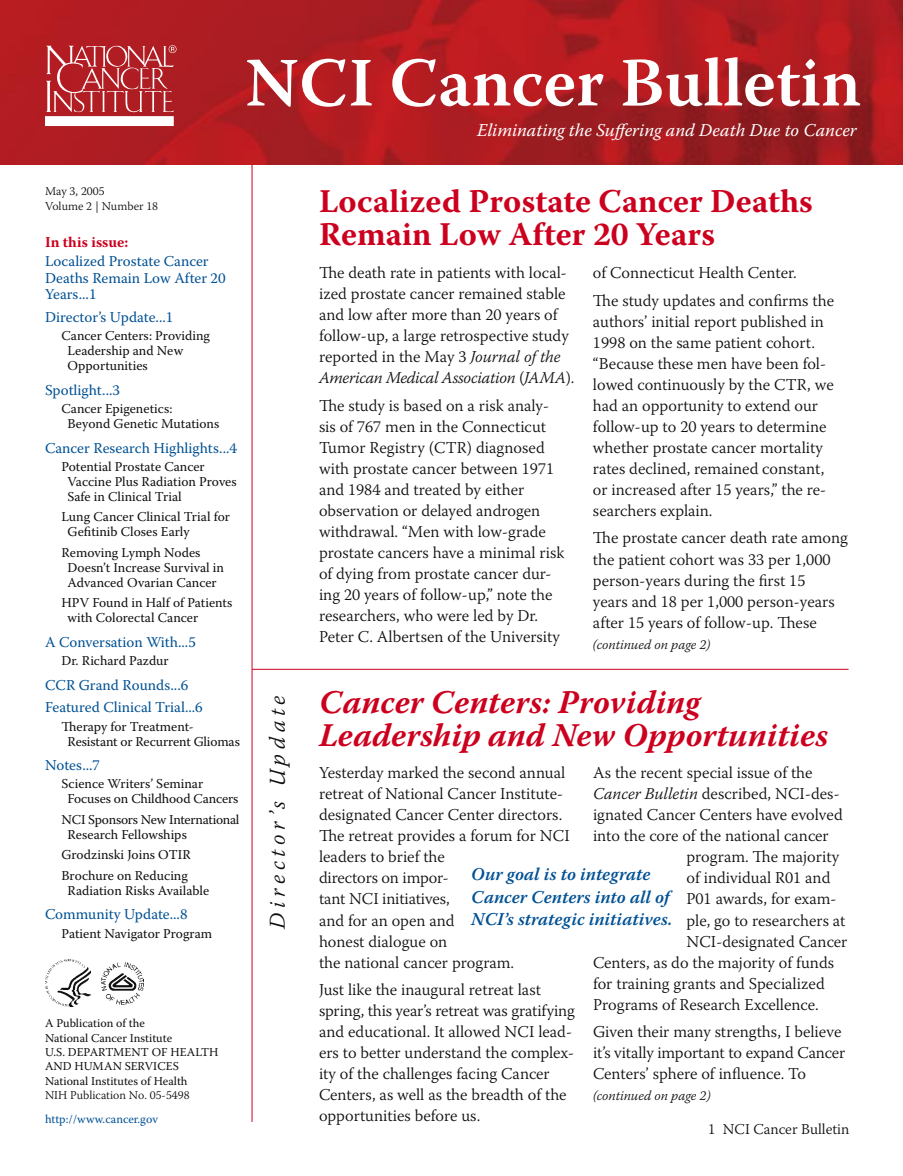
<style>
.page{position:relative;width:903px;height:1176px;background:#fff}
.page>*{position:absolute;margin:0;border:0;box-sizing:border-box;transform-origin:0 0}
.t1{font:600 69px "Warnock Pro";color:#fff}
.t2{font:italic 700 33px/33px "Warnock Pro";color:#cc001e}
.t3{font:700 33px/33px "Warnock Pro";color:#cc001e}
.t4{font:italic 300 22.5px "Warnock Pro";letter-spacing:.2em;color:#0f0f0f}
.t5{font:italic 600 18px/22.5px "Warnock Pro";letter-spacing:.005em;color:#005194}
.t6{font:italic 18px "Warnock Pro";color:#fff}
.t7{font:300 16.5px/21px "Warnock Pro";color:#0f0f0f}
.t8{font:15px/16.5px "Warnock Pro";color:#005194}
.t9{font:300 15px "Warnock Pro";color:#0f0f0f}
.t10{font:700 15px "Warnock Pro";color:#cc001e}
.t11{font:13.5px/15px "Warnock Pro";color:#0f0f0f}
.t12{font:italic 300 13.5px "Warnock Pro";color:#0f0f0f}
.t13{font:12px/14.4px "Warnock Pro";color:#0f0f0f}
.t14{font:300 12px/14.4px "Warnock Pro";color:#0f0f0f}
.t15{font:12px "Warnock Pro";color:#005194}
.s1{font-style:italic}
</style>
<div class="page">
<hr style="left:252px;top:20px;width:1px;height:1101px;background:#cc001e">
<img style="left:0;top:0;width:903px;height:164px">
<div style="left:45px;top:116px;width:129px;height:10px;background:#fff"></div>
<svg style="left:46px;top:45px;width:131px;height:68px;background:#bd4449"></svg>
<hr style="left:252px;top:668px;width:596px;height:1px;background:#cc001e">
<img style="left:45px;top:959px;width:45px;height:46px">
<img style="left:102px;top:962px;width:42px;height:42px">
<h1 class="t1" style="left:245px;top:41px;width:617px">NCI Cancer Bulletin</h1>
<p class="t6" style="left:477px;top:119px;width:381px">Eliminating the Suffering and Death Due to Cancer</p>
<p class="t14" style="left:45px;top:184px;width:115px">May 3, 2005<br>Volume 2 | Number 18</p>
<p class="t10" style="left:45px;top:232px;width:85px">In this issue:</p>
<p class="t8" style="left:45px;top:252px;width:182px">Localized Prostate Cancer<br>Deaths Remain Low After 20<br>Years...1</p>
<p class="t8" style="left:45px;top:308px;width:130px">Director’s Update...1</p>
<p class="t11" style="left:68px;top:327px;width:144px;text-indent:-6px">Cancer Centers: Providing<br>Leadership and New<br>Opportunities</p>
<p class="t8" style="left:45px;top:381px;width:77px">Spotlight...3</p>
<p class="t11" style="left:68px;top:400px;width:153px;text-indent:-6px">Cancer Epigenetics:<br>Beyond Genetic Mutations</p>
<p class="t8" style="left:45px;top:439px;width:194px">Cancer Research Highlights...4</p>
<p class="t11" style="left:68px;top:458px;width:171px;text-indent:-6px">Potential Prostate Cancer<br>Vaccine Plus Radiation Proves<br>Safe in Clinical Trial</p>
<p class="t11" style="left:68px;top:509px;width:164px;text-indent:-6px">Lung Cancer Clinical Trial for<br>Gefitinib Closes Early</p>
<p class="t11" style="left:68px;top:544px;width:158px;text-indent:-6px">Removing Lymph Nodes<br>Doesn’t Increase Survival in<br>Advanced Ovarian Cancer</p>
<p class="t11" style="left:68px;top:594px;width:166px;text-indent:-6px">HPV Found in Half of Patients with Colorectal Cancer</p>
<p class="t8" style="left:45px;top:633px;width:152px">A Conversation With...5</p>
<p class="t11" style="left:62px;top:652px;width:109px">Dr. Richard Pazdur</p>
<p class="t8" style="left:45px;top:673px;width:159px;line-height:22.5px">CCR Grand Rounds...6<br>Featured Clinical Trial...6</p>
<p class="t11" style="left:68px;top:718px;width:174px;text-indent:-6px">Therapy for Treatment-<br>Resistant or Recurrent Gliomas</p>
<p class="t8" style="left:45px;top:756px;width:57px">Notes...7</p>
<p class="t11" style="left:68px;top:776px;width:172px;text-indent:-6px">Science Writers’ Seminar<br>Focuses on Childhood Cancers</p>
<p class="t11" style="left:68px;top:811px;width:173px;text-indent:-6px">NCI Sponsors New International<br>Research Fellowships</p>
<p class="t11" style="left:62px;top:844px;width:131px;line-height:20.4px">Grodzinski Joins OTIR<br>Brochure on Reducing</p>
<p class="t11" style="left:68px;top:882px;width:143px">Radiation Risks Available</p>
<p class="t8" style="left:45px;top:905px;width:144px">Community Update...8</p>
<p class="t11" style="left:62px;top:925px;width:152px">Patient Navigator Program</p>
<p class="t13" style="left:45px;top:1015px;width:175px">A Publication of the<br>National Cancer Institute<br>U.S. DEPARTMENT OF HEALTH<br>AND HUMAN SERVICES<br>National Institutes of Health</p>
<p class="t14" style="left:45px;top:1087px;width:146px">NIH Publication No. 05-5498</p>
<p class="t15" style="left:45px;top:1111px;width:114px">http://www.cancer.gov</p>
<h3 class="t4" style="left:264px;top:928px;width:235px;rotate:-90deg">Director’s Update</h3>
<h2 class="t3" style="left:319px;top:184px;width:495px">Localized Prostate Cancer Deaths<br>Remain Low After 20 Years</h2>
<p class="t7" style="left:319px;top:261px;width:257px">The death rate in patients with local&shy;ized prostate cancer remained stable and low after more than 20 years of follow-up, a large retrospective study reported in the May 3 <span class="s1">Journal of the American Medical Association</span> (<span class="s1">JAMA</span>).</p>
<p class="t7" style="left:319px;top:394px;width:247px">The study is based on a risk analy&shy;sis of 767 men in the Connecticut Tumor Registry (CTR) diagnosed with prostate cancer between 1971 and 1984 and treated by either observation or delayed androgen withdrawal. “Men with low-grade prostate cancers have a minimal risk of dying from prostate cancer dur&shy;ing 20 years of follow-up,” note the researchers, who were led by Dr.<br>Peter C. Albertsen of the University</p>
<p class="t7" style="left:593px;top:258px;width:242px;line-height:27.8px">of Connecticut Health Center.<br>The study updates and confirms the</p>
<p class="t7" style="left:593px;top:310px;width:242px">authors’ initial report published in 1998 on the same patient cohort. “Because these men have been fol&shy;lowed continuously by the CTR, we had an opportunity to extend our follow-up to 20 years to determine whether prostate cancer mortality rates declined, remained constant, or increased after 15 years,” the re&shy;searchers explain.</p>
<p class="t7" style="left:593px;top:527px;width:256px">The prostate cancer death rate among the patient cohort was 33 per 1,000 person-years during the first 15<br>years and 18 per 1,000 person-years after 15 years of follow-up. These</p>
<p class="t12" style="left:593px;top:635px;width:119px">(continued on page 2)</p>
<h2 class="t2" style="left:319px;top:684px;width:511px">Cancer Centers: Providing<br>Leadership and New Opportunities</h2>
<p class="t7" style="left:319px;top:762px;width:252px">Yesterday marked the second annual retreat of National Cancer Institute&shy;designated Cancer Center directors.<br>The retreat provides a forum for NCI leaders to brief the<br>directors on impor-<br>tant NCI initiatives,<br>and for an open and<br>honest dialogue on<br>the national cancer program.</p>
<p class="t7" style="left:319px;top:978px;width:257px">Just like the inaugural retreat last spring, this year’s retreat was gratifying and educational. It allowed NCI lead&shy;ers to better understand the complex&shy;ity of the challenges facing Cancer Centers, as well as the breadth of the opportunities before us.</p>
<p class="t7" style="left:593px;top:762px;width:221px">As the recent special issue of the</p>
<p class="t7" style="left:593px;top:783px;width:248px"><span class="s1">Cancer Bulletin</span> described, NCI-des-</p>
<p class="t7" style="left:593px;top:804px;width:251px">ignated Cancer Centers have evolved</p>
<p class="t7" style="left:593px;top:825px;width:237px">into the core of the national cancer</p>
<p class="t7" style="left:686px;top:846px;width:154px">program. The majority</p>
<p class="t7" style="left:686px;top:867px;width:145px">of individual R01 and</p>
<p class="t7" style="left:686px;top:888px;width:152px">P01 awards, for exam-</p>
<p class="t7" style="left:686px;top:909px;width:160px">ple, go to researchers at</p>
<p class="t7" style="left:686px;top:930px;width:162px">NCI-designated Cancer</p>
<p class="t7" style="left:593px;top:951px;width:242px">Centers, as do the majority of funds</p>
<p class="t7" style="left:593px;top:972px;width:233px">for training grants and Specialized</p>
<p class="t7" style="left:593px;top:993px;width:227px">Programs of Research Excellence.</p>
<p class="t7" style="left:593px;top:1020px;width:254px">Given their many strengths, I believe it’s vitally important to expand Cancer<br>Centers’ sphere of influence. To</p>
<p class="t12" style="left:593px;top:1087px;width:119px">(continued on page 2)</p>
<p class="t5" style="left:471px;top:862px;width:203px">Our goal is to integrate<br>Cancer Centers into all of<br>NCI’s strategic initiatives.</p>
<p class="t9" style="left:708px;top:1119px;width:143px">1 NCI Cancer Bulletin</p>
</div>
